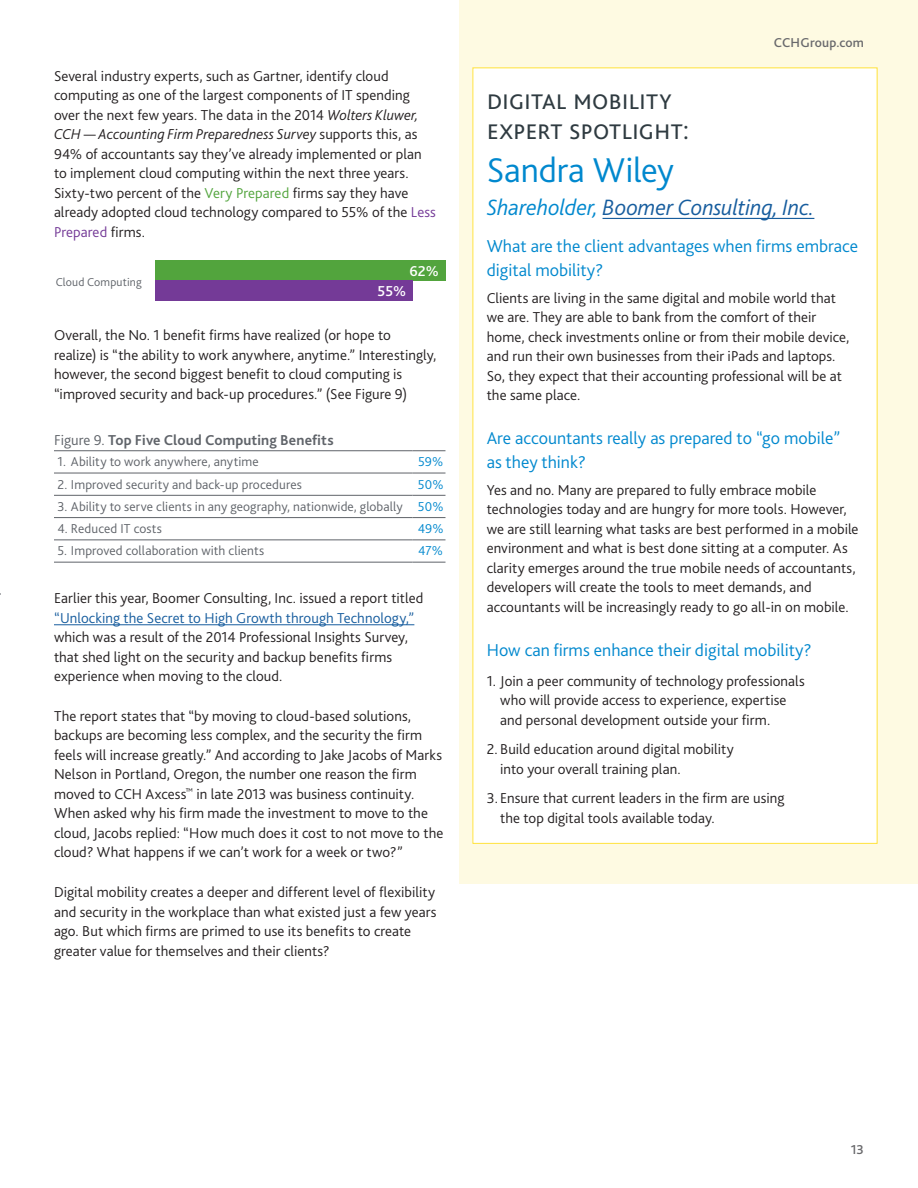
<style>
.page{position:relative;width:918px;height:1188px;background:#fff}
.page>*{position:absolute;margin:0;border:0;box-sizing:border-box;transform-origin:0 0}
.Page_Headline{font:300 36px "Bliss 2";letter-spacing:-.005em;color:#0088ce}
.Page_Headline-2{font:300 30px/30px "Bliss 2";letter-spacing:.005em;color:#2f3b41}
.Page_Headline-3{font:italic 300 23.25px "Bliss 2";letter-spacing:-.005em;color:#175d9e}
.Body_Text_-_Emphasiz{font:300 18px/24px "Bliss 2";color:#0088ce}
.t1{font:300 15px/19.5px "Bliss 2";letter-spacing:.005em;color:#231f20}
.Figure_Heading{font:700 15px "Bliss 2";letter-spacing:.01em;color:#5f6369}
.t2{font:500 15px "Bliss 2";color:#fff}
.t3{font:300 13.5px "Bliss 2";letter-spacing:.01em;color:#5f6369}
.t4{font:300 13.5px "Bliss 2";color:#0088ce}
.t5{font:500 13.5px "Bliss 2";letter-spacing:.01em;color:#69696c}
.t6{font:300 12px "Bliss 2";color:#5f6369}
.s1{font-style:italic}
.s2{color:#52a43d}
.s3{color:#743a97}
.s4{font-weight:300}
.s5{color:#175d9e}
.s6{color:#0088ce}
</style>
<div class="page">
<hr style="left:54px;top:624px;width:360px;height:1px;background:#175d9e">
<div style="left:155px;top:260px;width:291px;height:20px;background:#52a43d"></div>
<div style="left:155px;top:280px;width:258px;height:21px;background:#743a97"></div>
<hr style="left:54px;top:450px;width:359px;height:1px;background:#5f6369">
<hr style="left:413px;top:450px;width:33px;height:1px;background:#5f6369">
<hr style="left:54px;top:473px;width:359px;height:1px;background:#5f6369">
<hr style="left:413px;top:473px;width:33px;height:1px;background:#5f6369">
<hr style="left:54px;top:495px;width:359px;height:1px;background:#5f6369">
<hr style="left:413px;top:495px;width:33px;height:1px;background:#5f6369">
<hr style="left:54px;top:517px;width:359px;height:1px;background:#5f6369">
<hr style="left:413px;top:517px;width:33px;height:1px;background:#5f6369">
<hr style="left:54px;top:539px;width:359px;height:1px;background:#5f6369">
<hr style="left:413px;top:539px;width:33px;height:1px;background:#5f6369">
<hr style="left:54px;top:562px;width:359px;height:1px;background:#5f6369">
<hr style="left:413px;top:562px;width:33px;height:1px;background:#5f6369">
<div style="left:459px;top:0;width:459px;height:884px;background:#fefae2"></div>
<div style="left:473px;top:68px;width:404px;height:775px;background:#fff"></div>
<hr style="left:603px;top:218px;width:211px;height:1px;background:#175d9e">
<p class="t1" style="left:54px;top:66px;width:383px">Several industry experts, such as Gartner, identify cloud computing as one of the largest components of IT spending over the next few years. The data in the 2014 <span class="s1">Wolters Kluwer, CCH — Accounting Firm Preparedness Survey</span> supports this, as 94% of accountants say they’ve already implemented or plan to implement cloud computing within the next three years.<br>Sixty‑two percent of the <span class="s2">Very Prepared</span> firms say they have already adopted cloud technology compared to 55% of the <span class="s3">Less Prepared</span> firms.</p>
<p class="t2" style="left:409px;top:261px;width:31px">62%</p>
<p class="t2" style="left:378px;top:282px;width:30px">55%</p>
<p class="t6" style="left:56px;top:274px;width:87px">Cloud Computing</p>
<p class="t1" style="left:54px;top:325px;width:384px">Overall, the No. 1 benefit firms have realized (or hope to realize) is “the ability to work anywhere, anytime.” Interestingly, however, the second biggest benefit to cloud computing is “improved security and back-up procedures.” (See Figure 9)</p>
<p class="Figure_Heading" style="left:54px;top:430px;width:281px"><span class="s4">Figure 9.</span> Top Five Cloud Computing Benefits</p>
<p class="t3" style="left:57px;top:453px;width:203px">1. Ability to work anywhere, anytime</p>
<p class="t4" style="left:418px;top:453px;width:27px">59%</p>
<p class="t3" style="left:57px;top:476px;width:246px">2. Improved security and back-up procedures</p>
<p class="t4" style="left:418px;top:476px;width:27px">50%</p>
<p class="t3" style="left:57px;top:498px;width:346px">3. Ability to serve clients in any geography, nationwide, globally</p>
<p class="t4" style="left:418px;top:498px;width:27px">50%</p>
<p class="t3" style="left:57px;top:520px;width:106px">4. Reduced IT costs</p>
<p class="t4" style="left:418px;top:520px;width:27px">49%</p>
<p class="t3" style="left:57px;top:543px;width:208px">5. Improved collaboration with clients</p>
<p class="t4" style="left:418px;top:543px;width:26px">47%</p>
<p class="t1" style="left:54px;top:588px;width:371px">Earlier this year, Boomer Consulting, Inc. issued a report titled <span class="s5">“Unlocking the Secret to High Growth through Technology,” </span>which was a result of the 2014 Professional Insights Survey, that shed light on the security and backup benefits firms experience when moving to the cloud.</p>
<p class="t1" style="left:54px;top:706px;width:391px">The report states that “by moving to cloud-based solutions, backups are becoming less complex, and the security the firm feels will increase greatly.” And according to Jake Jacobs of Marks Nelson in Portland, Oregon, the number one reason the firm moved to CCH Axcess<sup>™</sup> in late 2013 was business continuity.<br>When asked why his firm made the investment to move to the cloud, Jacobs replied: “How much does it cost to not move to the cloud? What happens if we can’t work for a week or two?”</p>
<p class="t1" style="left:54px;top:882px;width:384px">Digital mobility creates a deeper and different level of flexibility and security in the workplace than what existed just a few years ago. But which firms are primed to use its benefits to create greater value for themselves and their clients?</p>
<p class="t5" style="left:774px;top:34px;width:92px">CCHGroup.com</p>
<p class="Page_Headline-2" style="left:487px;top:83px;width:204px">digital mobility expert spotlight:</p>
<p class="Page_Headline" style="left:487px;top:148px;width:187px">Sandra Wiley</p>
<p class="Page_Headline-3" style="left:487px;top:193px;width:329px"><span class="s6">Shareholder,</span> Boomer Consulting, Inc.</p>
<p class="Body_Text_-_Emphasiz" style="left:487px;top:234px;width:373px">What are the client advantages when firms embrace digital mobility?</p>
<p class="t1" style="left:487px;top:288px;width:364px">Clients are living in the same digital and mobile world that we are. They are able to bank from the comfort of their home, check investments online or from their mobile device, and run their own businesses from their iPads and laptops.<br>So, they expect that their accounting professional will be at the same place.</p>
<p class="Body_Text_-_Emphasiz" style="left:487px;top:426px;width:355px">Are accountants really as prepared to “go mobile” as they think?</p>
<p class="t1" style="left:487px;top:480px;width:373px">Yes and no. Many are prepared to fully embrace mobile technologies today and are hungry for more tools. However, we are still learning what tasks are best performed in a mobile environment and what is best done sitting at a computer. As clarity emerges around the true mobile needs of accountants, developers will create the tools to meet demands, and accountants will be increasingly ready to go all-in on mobile.</p>
<p class="Body_Text_-_Emphasiz" style="left:487px;top:638px;width:326px">How can firms enhance their digital mobility?</p>
<p class="t1" style="left:500px;top:670px;width:306px;text-indent:-14px">1. Join a peer community of technology professionals who will provide access to experience, expertise and personal development outside your firm.</p>
<p class="t1" style="left:500px;top:739px;width:234px;text-indent:-14px">2. Build education around digital mobility into your overall training plan.</p>
<p class="t1" style="left:500px;top:788px;width:286px;text-indent:-14px">3. Ensure that current leaders in the firm are using the top digital tools available today.</p>
<p class="t5" style="left:851px;top:1141px;width:15px">13</p>
</div>
